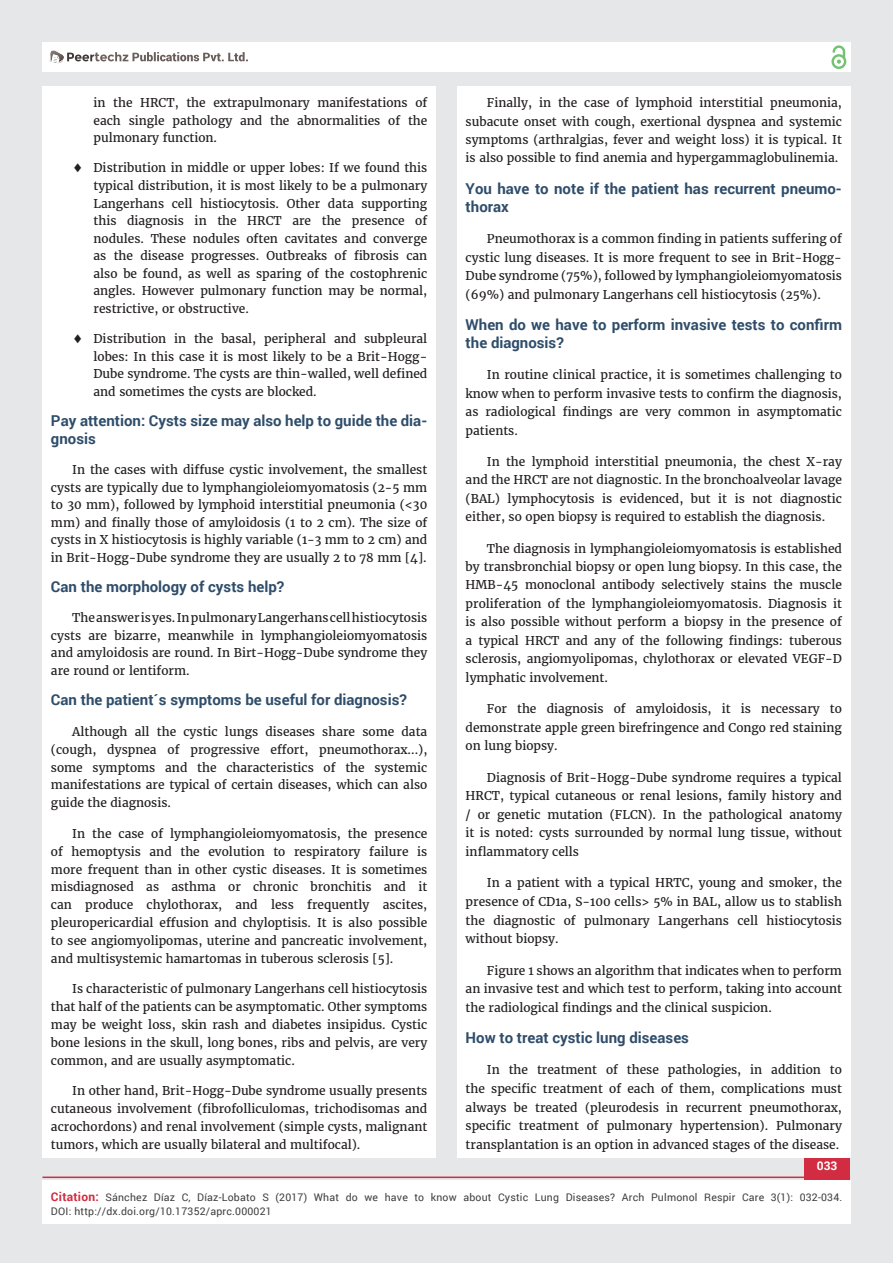
<style>
.page{position:relative;width:893px;height:1263px;background:#e6e7e9}
.page>*{position:absolute;margin:0;border:0;box-sizing:border-box;transform-origin:0 0}
.t1{font:700 15px/18.5px "Roboto";color:#2f4d6a}
.t2{font:12px/17.5px "Merriweather";color:#231f20;text-align:justify}
.t3{font:700 12px "Roboto";color:#fff}
.t4{font:10.5px/13.5px "Roboto";letter-spacing:.02em;color:#3e3e3f}
.s1{font-weight:700;font-size:12px;color:#d12c41}
</style>
<div class="page">
<div style="left:42px;top:43px;width:808px;height:29px;background:#fff"></div>
<div style="left:831px;top:54px;width:15px;height:15px;border:2px solid #72c272;border-radius:50%"></div>
<svg style="left:831px;top:45px;width:15px;height:19px"></svg>
<hr style="left:42px;top:1177px;width:808px;height:1px;background:#d12c41">
<div style="left:804px;top:1157px;width:46px;height:43px;background:#d12c41"></div>
<svg style="left:49px;top:50px;width:199px;height:14px"></svg>
<div style="left:42px;top:1180px;width:809px;height:43px;background:#fff"></div>
<div style="left:42px;top:87px;width:394px;height:1071px;background:#fff"></div>
<div style="left:457px;top:87px;width:393px;height:1071px;background:#fff"></div>
<p class="t2" style="left:94px;top:94px;width:335px">in the HRCT, the extrapulmonary manifestations of each single pathology and the abnormalities of the pulmonary function.</p>
<p class="t2" style="left:94px;top:159px;width:335px;text-indent:-21px">◻ Distribution in middle or upper lobes: If we found this typical distribution, it is most likely to be a pulmonary Langerhans cell histiocytosis. Other data supporting this diagnosis in the HRCT are the presence of nodules. These nodules often cavitates and converge as the disease progresses. Outbreaks of fibrosis can also be found, as well as sparing of the costophrenic angles. However pulmonary function may be normal, restrictive, or obstructive.</p>
<p class="t2" style="left:94px;top:330px;width:335px;text-indent:-21px">◻ Distribution in the basal, peripheral and subpleural lobes: In this case it is most likely to be a Brit-Hogg-Dube syndrome. The cysts are thin-walled, well defined and sometimes the cysts are blocked.</p>
<p class="t1" style="left:51px;top:412px;width:378px;line-height:17.5px">Pay attention: Cysts size may also help to guide the dia&shy;gnosis</p>
<p class="t2" style="left:51px;top:461px;width:378px;text-indent:21px">In the cases with diffuse cystic involvement, the smallest cysts are typically due to lymphangioleiomyomatosis (2-5 mm to 30 mm), followed by lymphoid interstitial pneumonia (&lt;30 mm) and finally those of amyloidosis (1 to 2 cm). The size of cysts in X histiocytosis is highly variable (1-3 mm to 2 cm) and in Brit-Hogg-Dube syndrome they are usually 2 to 78 mm [4].</p>
<p class="t1" style="left:51px;top:577px;width:235px">Can the morphology of cysts help?</p>
<p class="t2" style="left:51px;top:609px;width:378px;text-indent:21px">The answer is yes. In pulmonary Langerhans cell histiocytosis cysts are bizarre, meanwhile in lymphangioleiomyomatosis and amyloidosis are round. In Birt-Hogg-Dube syndrome they are round or lentiform.</p>
<p class="t1" style="left:51px;top:690px;width:357px">Can the patient´s symptoms be useful for diagnosis?</p>
<p class="t2" style="left:51px;top:723px;width:378px;text-indent:21px">Although all the cystic lungs diseases share some data (cough, dyspnea of progressive effort, pneumothorax...), some symptoms and the characteristics of the systemic manifestations are typical of certain diseases, which can also guide the diagnosis.</p>
<p class="t2" style="left:51px;top:825px;width:378px;text-indent:21px">In the case of lymphangioleiomyomatosis, the presence of hemoptysis and the evolution to respiratory failure is more frequent than in other cystic diseases. It is sometimes misdiagnosed as asthma or chronic bronchitis and it can produce chylothorax, and less frequently ascites, pleuropericardial effusion and chyloptisis. It is also possible to see angiomyolipomas, uterine and pancreatic involvement, and multisystemic hamartomas in tuberous sclerosis [5].</p>
<p class="t2" style="left:51px;top:980px;width:378px;text-indent:21px">Is characteristic of pulmonary Langerhans cell histiocytosis that half of the patients can be asymptomatic. Other symptoms may be weight loss, skin rash and diabetes insipidus. Cystic bone lesions in the skull, long bones, ribs and pelvis, are very common, and are usually asymptomatic.</p>
<p class="t2" style="left:51px;top:1082px;width:378px;text-indent:21px">In other hand, Brit-Hogg-Dube syndrome usually presents cutaneous involvement (fibrofolliculomas, trichodisomas and acrochordons) and renal involvement (simple cysts, malignant tumors, which are usually bilateral and multifocal).</p>
<p class="t2" style="left:466px;top:94px;width:378px;line-height:18.5px;text-indent:21px">Finally, in the case of lymphoid interstitial pneumonia, subacute onset with cough, exertional dyspnea and systemic symptoms (arthralgias, fever and weight loss) it is typical. It is also possible to find anemia and hypergammaglobulinemia.</p>
<p class="t1" style="left:466px;top:179px;width:378px">You have to note if the patient has recurrent pneumo&shy;thorax</p>
<p class="t2" style="left:466px;top:230px;width:378px;line-height:18.5px;text-indent:21px">Pneumothorax is a common finding in patients suffering of cystic lung diseases. It is more frequent to see in Brit-Hogg-Dube syndrome (75%), followed by lymphangioleiomyomatosis (69%) and pulmonary Langerhans cell histiocytosis (25%).</p>
<p class="t1" style="left:466px;top:315px;width:378px">When do we have to perform invasive tests to confirm the diagnosis?</p>
<p class="t2" style="left:466px;top:366px;width:378px;line-height:18.5px;text-indent:21px">In routine clinical practice, it is sometimes challenging to know when to perform invasive tests to confirm the diagnosis, as radiological findings are very common in asymptomatic patients.</p>
<p class="t2" style="left:466px;top:453px;width:378px;line-height:18.5px;text-indent:21px">In the lymphoid interstitial pneumonia, the chest X-ray and the HRCT are not diagnostic. In the bronchoalveolar lavage (BAL) lymphocytosis is evidenced, but it is not diagnostic either, so open biopsy is required to establish the diagnosis.</p>
<p class="t2" style="left:466px;top:539px;width:378px;line-height:18.5px;text-indent:21px">The diagnosis in lymphangioleiomyomatosis is established by transbronchial biopsy or open lung biopsy. In this case, the HMB-45 monoclonal antibody selectively stains the muscle proliferation of the lymphangioleiomyomatosis. Diagnosis it is also possible without perform a biopsy in the presence of a typical HRCT and any of the following findings: tuberous sclerosis, angiomyolipomas, chylothorax or elevated VEGF-D lymphatic involvement.</p>
<p class="t2" style="left:466px;top:700px;width:378px;line-height:18.6px;text-indent:21px">For the diagnosis of amyloidosis, it is necessary to demonstrate apple green birefringence and Congo red staining on lung biopsy.</p>
<p class="t2" style="left:466px;top:768px;width:378px;line-height:18.6px;text-indent:21px">Diagnosis of Brit-Hogg-Dube syndrome requires a typical HRCT, typical cutaneous or renal lesions, family history and / or genetic mutation (FLCN). In the pathological anatomy it is noted: cysts surrounded by normal lung tissue, without inflammatory cells</p>
<p class="t2" style="left:466px;top:874px;width:378px;line-height:18.6px;text-indent:21px">In a patient with a typical HRTC, young and smoker, the presence of CD1a, S-100 cells&gt; 5% in BAL, allow us to stablish the diagnostic of pulmonary Langerhans cell histiocytosis without biopsy.</p>
<p class="t2" style="left:466px;top:961px;width:378px;line-height:18.6px;text-indent:21px">Figure 1 shows an algorithm that indicates when to perform an invasive test and which test to perform, taking into account the radiological findings and the clinical suspicion.</p>
<p class="t1" style="left:466px;top:1028px;width:225px">How to treat cystic lung diseases</p>
<p class="t2" style="left:466px;top:1061px;width:378px;line-height:18.6px;text-indent:21px">In the treatment of these pathologies, in addition to the specific treatment of each of them, complications must always be treated (pleurodesis in recurrent pneumothorax, specific treatment of pulmonary hypertension). Pulmonary transplantation is an option in advanced stages of the disease.</p>
<p class="t3" style="left:817px;top:1157px;width:22px">033</p>
<p class="t4" style="left:51px;top:1191px;width:793px"><span class="s1">Citation:</span> Sánchez Díaz C, Díaz-Lobato S (2017) What do we have to know about Cystic Lung Diseases? Arch Pulmonol Respir Care 3(1): 032-034.<br>DOI: http://dx.doi.org/10.17352/aprc.000021</p>
</div>
